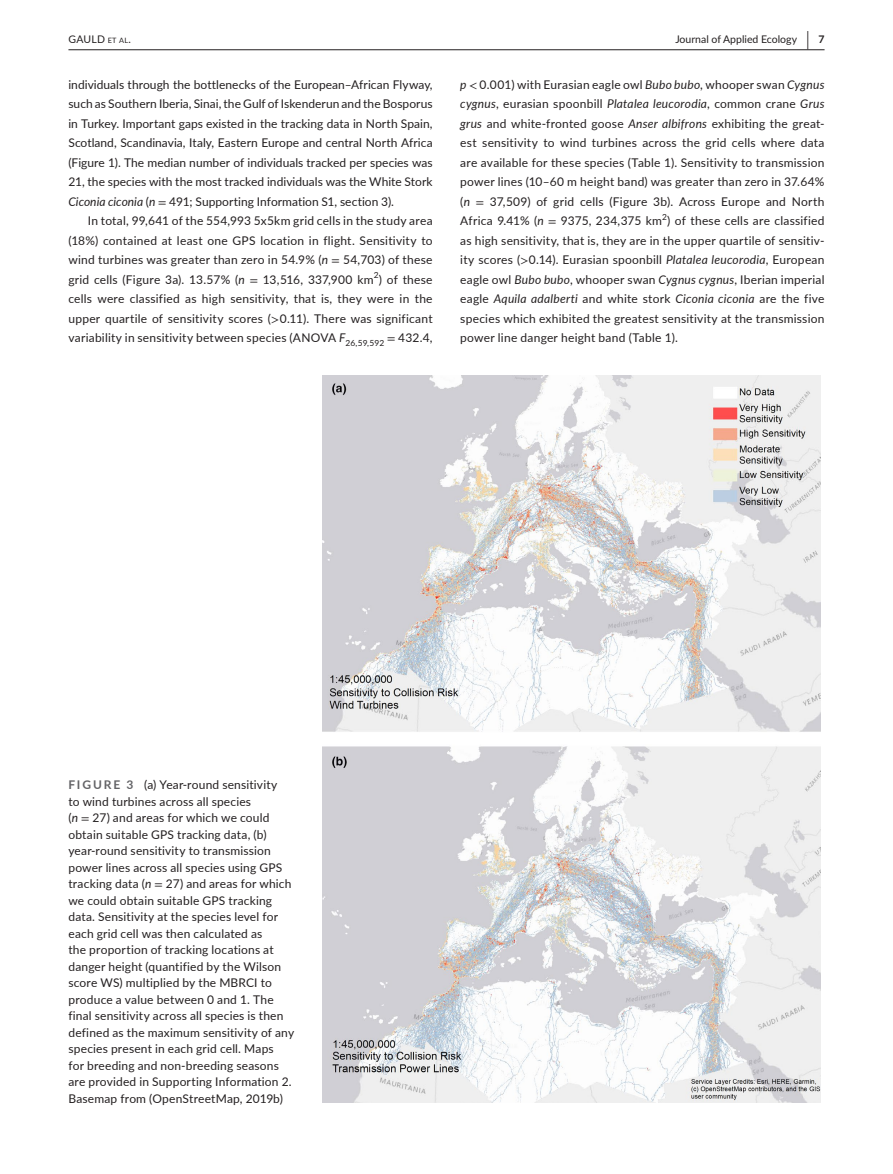
<style>
.page{position:relative;width:893px;height:1174px;background:#fff}
.page>*{position:absolute;margin:0;border:0;box-sizing:border-box;transform-origin:0 0}
.t1{font:12px/19.5px "Lato";letter-spacing:.015em;color:#231f20;text-align:justify}
.t2{font:10.5px "Lato";color:#231f20}
.t3{font:8.4px "Lato";color:#231f20}
.s1{font-size:7.35px}
.s2{font-style:inherit}
.s3{font-weight:700;font-size:19.5px}
.s4{font-weight:700}
.s5{font-style:italic}
.s6{font-family:"STIX"}
.s7{font-weight:700;color:#636366}
</style>
<div class="page">
<hr style="left:68px;top:49px;width:756px;height:1px;background:#231f20">
<img style="left:323px;top:375px;width:497px;height:727px">
<p class="t2" style="left:68px;top:31px;width:64px">GAULD <span class="s1">et al</span><span class="s2">.</span></p>
<p class="t2" style="left:675px;top:31px;width:151px">Journal of Applied Ecology <span class="s3">|</span> <span class="s4">7</span></p>
<p class="t1" style="left:68px;top:74px;width:366px">individuals through the bottlenecks of the European–African Flyway, such as Southern Iberia, Sinai, the Gulf of Iskenderun and the Bosporus in Turkey. Important gaps existed in the tracking data in North Spain, Scotland, Scandinavia, Italy, Eastern Europe and central North Africa (Figure 1). The median number of individuals tracked per species was 21, the species with the most tracked individuals was the White Stork <span class="s5">Ciconia ciconia</span> (<span class="s5">n</span> <span class="s6">=</span> 491; Supporting Information S1, section 3).</p>
<p class="t1" style="left:68px;top:210px;width:366px;text-indent:20px">In total, 99,641 of the 554,993 5x5km grid cells in the study area (18%) contained at least one GPS location in flight. Sensitivity to wind turbines was greater than zero in 54.9% (<span class="s5">n</span> <span class="s6">=</span> 54,703) of these grid cells (Figure 3a). 13.57% (<span class="s5">n</span> <span class="s6">=</span> 13,516, 337,900 km ) of these</p>
<p class="t1" style="left:460px;top:74px;width:366px"><span class="s5">p</span> <span class="s6">&lt;</span> 0.001) with Eurasian eagle owl <span class="s5">Bubo bubo</span>, whooper swan <span class="s5">Cygnus cygnus</span>, eurasian spoonbill <span class="s5">Platalea leucorodia</span>, common crane <span class="s5">Grus grus</span> and white-fronted goose <span class="s5">Anser albifrons</span> exhibiting the great&shy;est sensitivity to wind turbines across the grid cells where data are available for these species (Table 1). Sensitivity to transmission power lines (10–60 m height band) was greater than zero in 37.64% (<span class="s5">n</span> <span class="s6">=</span> 37,509) of grid cells (Figure 3b). Across Europe and North Africa 9.41% (<span class="s5">n</span> <span class="s6">=</span> 9375, 234,375 km ) of these cells are classified</p>
<p class="t3" style="left:662px;top:211px;width:6px">2</p>
<p class="t1" style="left:460px;top:230px;width:366px">as high sensitivity, that is, they are in the upper quartile of sensitiv&shy;ity scores (<span class="s6">&gt;</span>0.14). Eurasian spoonbill <span class="s5">Platalea leucorodia</span>, European eagle owl <span class="s5">Bubo bubo</span>, whooper swan <span class="s5">Cygnus cygnus</span>, Iberian imperial eagle <span class="s5">Aquila adalberti</span> and white stork <span class="s5">Ciconia ciconia</span> are the five species which exhibited the greatest sensitivity at the transmission power line danger height band (Table 1).</p>
<p class="t3" style="left:374px;top:269px;width:6px">2</p>
<p class="t1" style="left:68px;top:288px;width:366px">cells were classified as high sensitivity, that is, they were in the upper quartile of sensitivity scores (<span class="s6">&gt;</span>0.11). There was significant variability in sensitivity between species (ANOVA <span class="s5">F</span><sub>26,59,592</sub> <span class="s6">=</span> 432.4,</p>
<p class="t1" style="left:68px;top:776px;width:227px;line-height:16.5px;text-align:left"><span class="s7">FIGURE 3</span> (a) Year-round sensitivity<br>to wind turbines across all species<br>(<span class="s5">n</span> <span class="s6">=</span> 27) and areas for which we could obtain suitable GPS tracking data, (b) year-round sensitivity to transmission power lines across all species using GPS tracking data (<span class="s5">n</span> <span class="s6">=</span> 27) and areas for which we could obtain suitable GPS tracking data. Sensitivity at the species level for each grid cell was then calculated as<br>the proportion of tracking locations at danger height (quantified by the Wilson score WS) multiplied by the MBRCI to produce a value between 0 and 1. The final sensitivity across all species is then defined as the maximum sensitivity of any species present in each grid cell. Maps<br>for breeding and non-breeding seasons are provided in Supporting Information 2.<br>Basemap from (OpenStreetMap, 2019b)</p>
</div>
